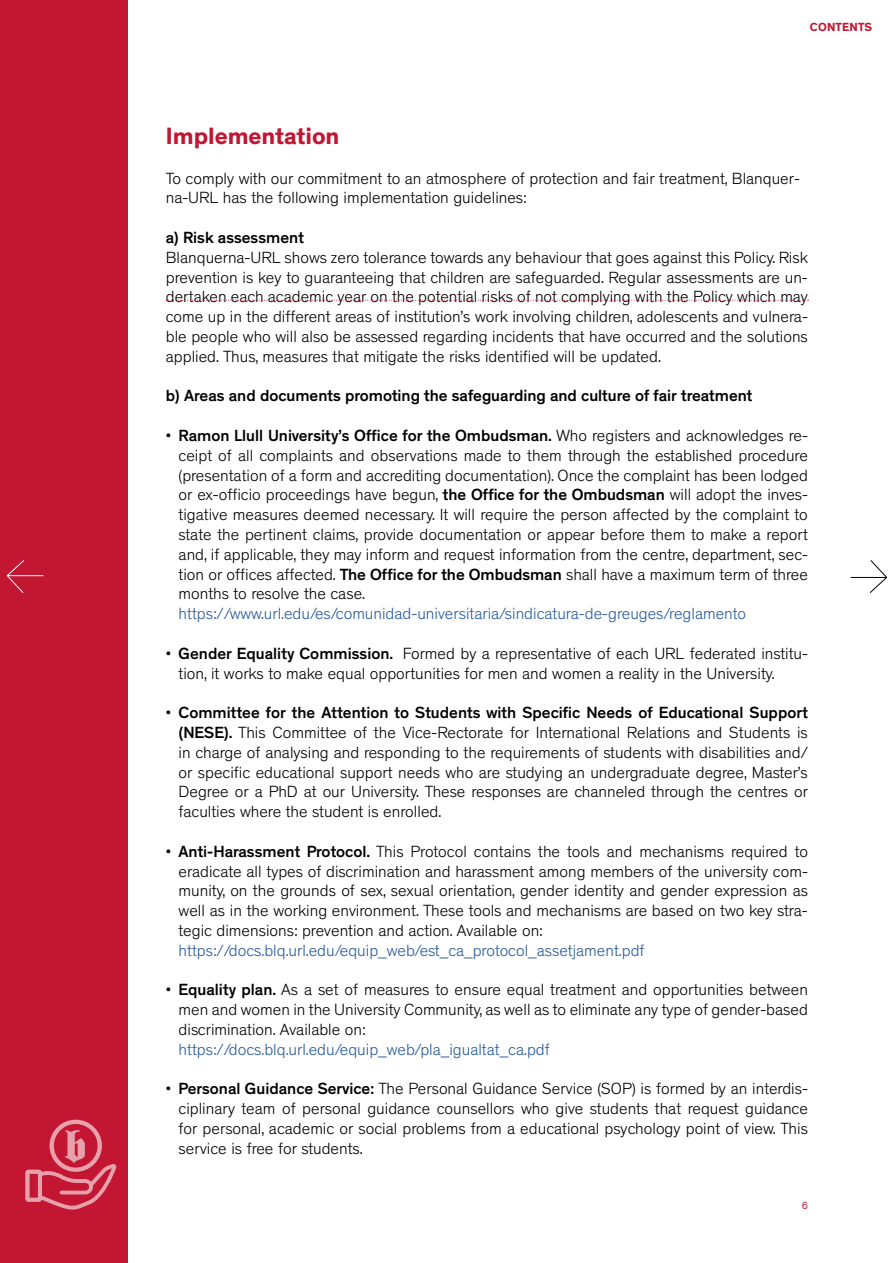
<style>
.page{position:relative;width:893px;height:1263px;background:#fff}
.page>*{position:absolute;margin:0;border:0;box-sizing:border-box;transform-origin:0 0}
.t1{font:700 24px "Theinhardt";color:#c21632}
.t2{font:300 16.5px/19.8px "Theinhardt";color:#000;text-align:justify}
.t3{font:300 16.5px "Theinhardt";color:#275b9b}
.t4{font:500 16.5px "Theinhardt";color:#000}
.t5{font:700 12px "Theinhardt";letter-spacing:.015em;color:#c21632}
.t6{font:10.5px "Theinhardt";color:#c21632}
.s1{font-weight:500}
</style>
<div class="page">
<div style="left:0;top:0;width:128px;height:1263px;background:#c21632"></div>
<hr style="left:851px;top:577px;width:35px;height:1px;background:#000">
<svg style="left:869px;top:560px;width:18px;height:33px"></svg>
<hr style="left:7px;top:575px;width:36px;height:1px;background:#fff">
<svg style="left:6px;top:560px;width:19px;height:33px"></svg>
<svg style="left:166px;top:300px;width:642px;height:1px"></svg>
<svg style="left:26px;top:1120px;width:91px;height:89px"></svg>
<p class="t5" style="left:810px;top:19px;width:64px">CONTENTS</p>
<h1 class="t1" style="left:166px;top:121px;width:175px">Implementation</h1>
<p class="t2" style="left:166px;top:168px;width:636px">To comply with our commitment to an atmosphere of protection and fair treatment, Blanquer&shy;na-URL has the following implementation guidelines:</p>
<p class="t4" style="left:166px;top:228px;width:140px">a) Risk assessment</p>
<p class="t2" style="left:166px;top:247px;width:644px">Blanquerna-URL shows zero tolerance towards any behaviour that goes against this Policy. Risk prevention is key to guaranteeing that children are safeguarded. Regular assessments are un&shy;dertaken each academic year on the potential risks of not complying with the Policy which may come up in the different areas of institution’s work involving children, adolescents and vulnera&shy;ble people who will also be assessed regarding incidents that have occurred and the solutions applied. Thus, measures that mitigate the risks identified will be updated.</p>
<p class="t4" style="left:166px;top:386px;width:588px">b) Areas and documents promoting the safeguarding and culture of fair treatment</p>
<p class="t2" style="left:179px;top:426px;width:631px;text-indent:-13px">• <span class="s1">Ramon Llull University’s Office for the Ombudsman.</span> Who registers and acknowledges re&shy;ceipt of all complaints and observations made to them through the established procedure (presentation of a form and accrediting documentation). Once the complaint has been lodged or ex-officio proceedings have begun, <span class="s1">the Office for the Ombudsman</span> will adopt the inves&shy;tigative measures deemed necessary. It will require the person affected by the complaint to state the pertinent claims, provide documentation or appear before them to make a report and, if applicable, they may inform and request information from the centre, department, sec&shy;tion or offices affected. <span class="s1">The Office for the Ombudsman</span> shall have a maximum term of three months to resolve the case.</p>
<p class="t3" style="left:179px;top:604px;width:569px">https://www.url.edu/es/comunidad-universitaria/sindicatura-de-greuges/reglamento</p>
<p class="t2" style="left:179px;top:643px;width:631px;text-indent:-13px">• <span class="s1">Gender Equality Commission.</span> Formed by a representative of each URL federated institu&shy;tion, it works to make equal opportunities for men and women a reality in the University.</p>
<p class="t2" style="left:179px;top:703px;width:631px;text-indent:-13px">• <span class="s1">Committee for the Attention to Students with Specific Needs of Educational Support (NESE).</span> This Committee of the Vice-Rectorate for International Relations and Students is in charge of analysing and responding to the requirements of students with disabilities and/ or specific educational support needs who are studying an undergraduate degree, Master’s Degree or a PhD at our University. These responses are channeled through the centres or faculties where the student is enrolled.</p>
<p class="t2" style="left:179px;top:841px;width:631px;text-indent:-13px">• <span class="s1">Anti-Harassment Protocol.</span> This Protocol contains the tools and mechanisms required to eradicate all types of discrimination and harassment among members of the university com&shy;munity, on the grounds of sex, sexual orientation, gender identity and gender expression as well as in the working environment. These tools and mechanisms are based on two key stra&shy;tegic dimensions: prevention and action. Available on:</p>
<p class="t3" style="left:179px;top:941px;width:467px">https://docs.blq.url.edu/equip_web/est_ca_protocol_assetjament.pdf</p>
<p class="t2" style="left:179px;top:980px;width:631px;text-indent:-13px">• <span class="s1">Equality plan.</span> As a set of measures to ensure equal treatment and opportunities between men and women in the University Community, as well as to eliminate any type of gender-based discrimination. Available on:</p>
<p class="t3" style="left:179px;top:1040px;width:373px">https://docs.blq.url.edu/equip_web/pla_igualtat_ca.pdf</p>
<p class="t2" style="left:179px;top:1079px;width:631px;text-indent:-13px">• <span class="s1">Personal Guidance Service:</span> The Personal Guidance Service (SOP) is formed by an interdis&shy;ciplinary team of personal guidance counsellors who give students that request guidance for personal, academic or social problems from a educational psychology point of view. This service is free for students.</p>
<p class="t6" style="left:802px;top:1200px;width:8px">6</p>
</div>
